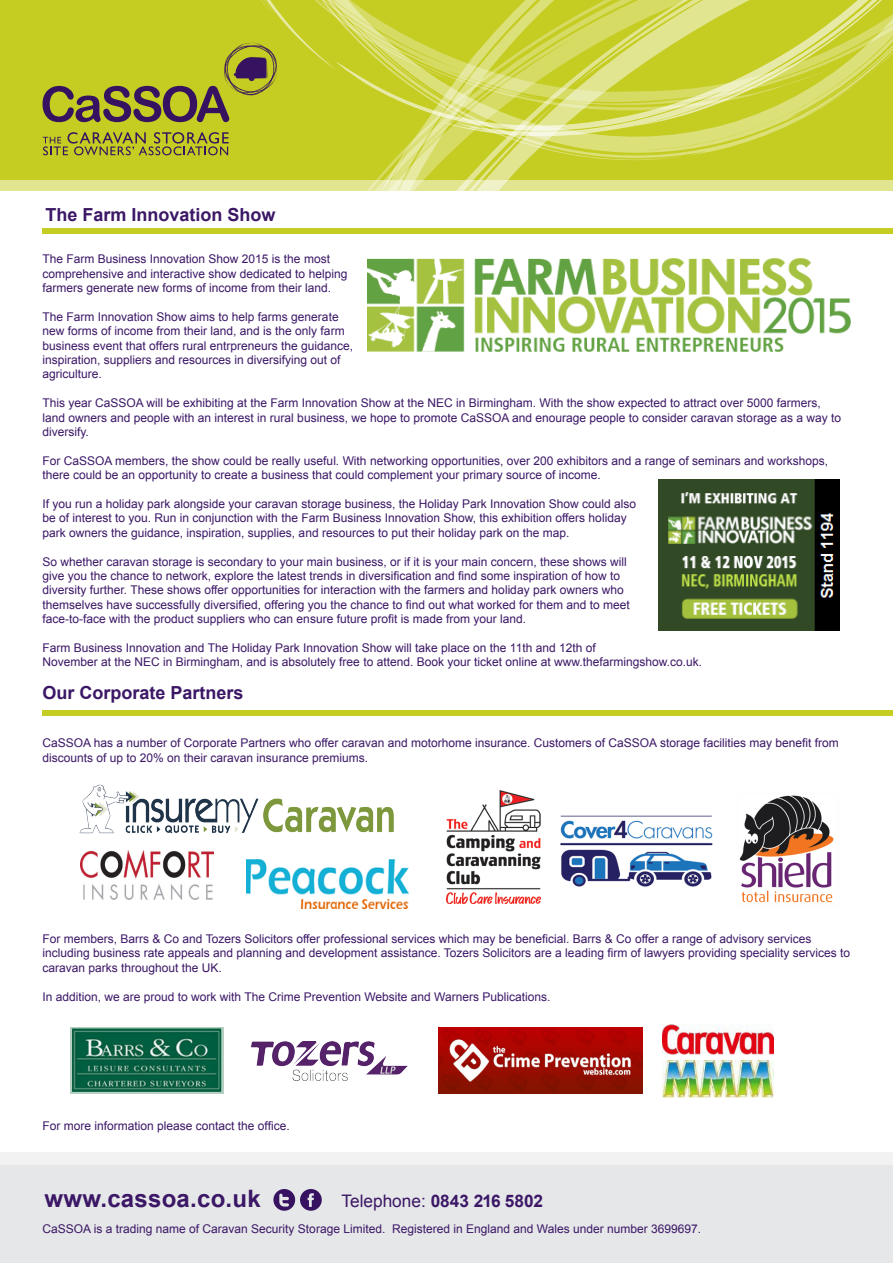
<style>
.page{position:relative;width:893px;height:1263px;background:#fff}
.page>*{position:absolute;margin:0;border:0;box-sizing:border-box;transform-origin:0 0}
.t1{font:700 24px "Arial";letter-spacing:.01em;color:#3b1766}
.t2{font:700 18px "Arial";color:#3b1766}
.t3{font:700 17.25px "Arial";color:#3b1766}
.t4{font:12px/14.4px "Arial";color:#3b1766}
.s1{font-weight:400}
</style>
<div class="page">
<div style="left:0;top:179px;width:893px;height:12px;background:#e2e590"></div>
<div style="left:0;top:0;width:893px;height:180px;background:#c5cc22"></div>
<svg style="left:43px;top:0;width:850px;height:191px"></svg>
<div style="left:0;top:1152px;width:893px;height:111px;background:#e6e7e9"></div>
<div style="left:273px;top:1189px;width:22px;height:22px;background:#371260;border-radius:50%"></div>
<svg style="left:279px;top:1194px;width:10px;height:12px"></svg>
<div style="left:300px;top:1189px;width:22px;height:22px;background:#371260;border-radius:50%"></div>
<svg style="left:308px;top:1193px;width:6px;height:14px"></svg>
<div style="left:0;top:1152px;width:893px;height:13px;background:#f2f2f3"></div>
<div style="left:43px;top:229px;width:850px;height:5px;background:#c5cc22"></div>
<div style="left:43px;top:710px;width:850px;height:6px;background:#c5cc22"></div>
<img style="left:368px;top:259px;width:482px;height:93px">
<img style="left:70px;top:1028px;width:154px;height:65px">
<img style="left:446px;top:791px;width:95px;height:112px">
<img style="left:80px;top:850px;width:133px;height:50px">
<img style="left:560px;top:815px;width:153px;height:72px">
<img style="left:439px;top:1028px;width:204px;height:65px">
<img style="left:79px;top:784px;width:315px;height:50px">
<img style="left:246px;top:860px;width:163px;height:48px">
<img style="left:739px;top:795px;width:95px;height:108px">
<img style="left:251px;top:1041px;width:157px;height:39px">
<img style="left:663px;top:1024px;width:110px;height:30px">
<img style="left:663px;top:1060px;width:110px;height:37px">
<img style="left:659px;top:479px;width:180px;height:151px">
<p class="t2" style="left:45px;top:203px;width:232px">The Farm Innovation Show</p>
<p class="t4" style="left:43px;top:252px;width:306px">The Farm Business Innovation Show 2015 is the most comprehensive and interactive show dedicated to helping farmers generate new forms of income from their land.</p>
<p class="t4" style="left:43px;top:309px;width:312px">The Farm Innovation Show aims to help farms generate new forms of income from their land, and is the only farm business event that offers rural entrpreneurs the guidance, inspiration, suppliers and resources in diversifying out of agriculture.</p>
<p class="t4" style="left:43px;top:396px;width:800px">This year CaSSOA will be exhibiting at the Farm Innovation Show at the NEC in Birmingham. With the show expected to attract over 5000 farmers, land owners and people with an interest in rural business, we hope to promote CaSSOA and enourage people to consider caravan storage as a way to diversify.</p>
<p class="t4" style="left:43px;top:453px;width:787px">For CaSSOA members, the show could be really useful. With networking opportunities, over 200 exhibitors and a range of seminars and workshops, there could be an opportunity to create a business that could complement your primary source of income.</p>
<p class="t4" style="left:43px;top:497px;width:595px">If you run a holiday park alongside your caravan storage business, the Holiday Park Innovation Show could also be of interest to you. Run in conjunction with the Farm Business Innovation Show, this exhibition offers holiday park owners the guidance, inspiration, supplies, and resources to put their holiday park on the map.</p>
<p class="t4" style="left:43px;top:554px;width:589px">So whether caravan storage is secondary to your main business, or if it is your main concern, these shows will give you the chance to network, explore the latest trends in diversification and find some inspiration of how to diversity further. These shows offer opportunities for interaction with the farmers and holiday park owners who themselves have successfully diversified, offering you the chance to find out what worked for them and to meet face-to-face with the product suppliers who can ensure future profit is made from your land.</p>
<p class="t4" style="left:43px;top:641px;width:661px">Farm Business Innovation and The Holiday Park Innovation Show will take place on the 11th and 12th of<br>November at the NEC in Birmingham, and is absolutely free to attend. Book your ticket online at www.thefarmingshow.co.uk.</p>
<p class="t2" style="left:43px;top:681px;width:203px">Our Corporate Partners</p>
<p class="t4" style="left:43px;top:736px;width:798px">CaSSOA has a number of Corporate Partners who offer caravan and motorhome insurance. Customers of CaSSOA storage facilities may benefit from discounts of up to 20% on their caravan insurance premiums.</p>
<p class="t4" style="left:43px;top:932px;width:809px">For members, Barrs &amp; Co and Tozers Solicitors offer professional services which may be beneficial. Barrs &amp; Co offer a range of advisory services including business rate appeals and planning and development assistance. Tozers Solicitors are a leading firm of lawyers providing speciality services to caravan parks throughout the UK.</p>
<p class="t4" style="left:43px;top:989px;width:510px">In addition, we are proud to work with The Crime Prevention Website and Warners Publications.</p>
<p class="t4" style="left:43px;top:1119px;width:249px">For more information please contact the office.</p>
<p class="t1" style="left:45px;top:1182px;width:218px">www.cassoa.co.uk</p>
<p class="t3" style="left:341px;top:1189px;width:203px"><span class="s1">Telephone:</span> 0843 216 5802</p>
<p class="t4" style="left:43px;top:1222px;width:660px">CaSSOA is a trading name of Caravan Security Storage Limited. Registered in England and Wales under number 3699697.</p>
</div>
